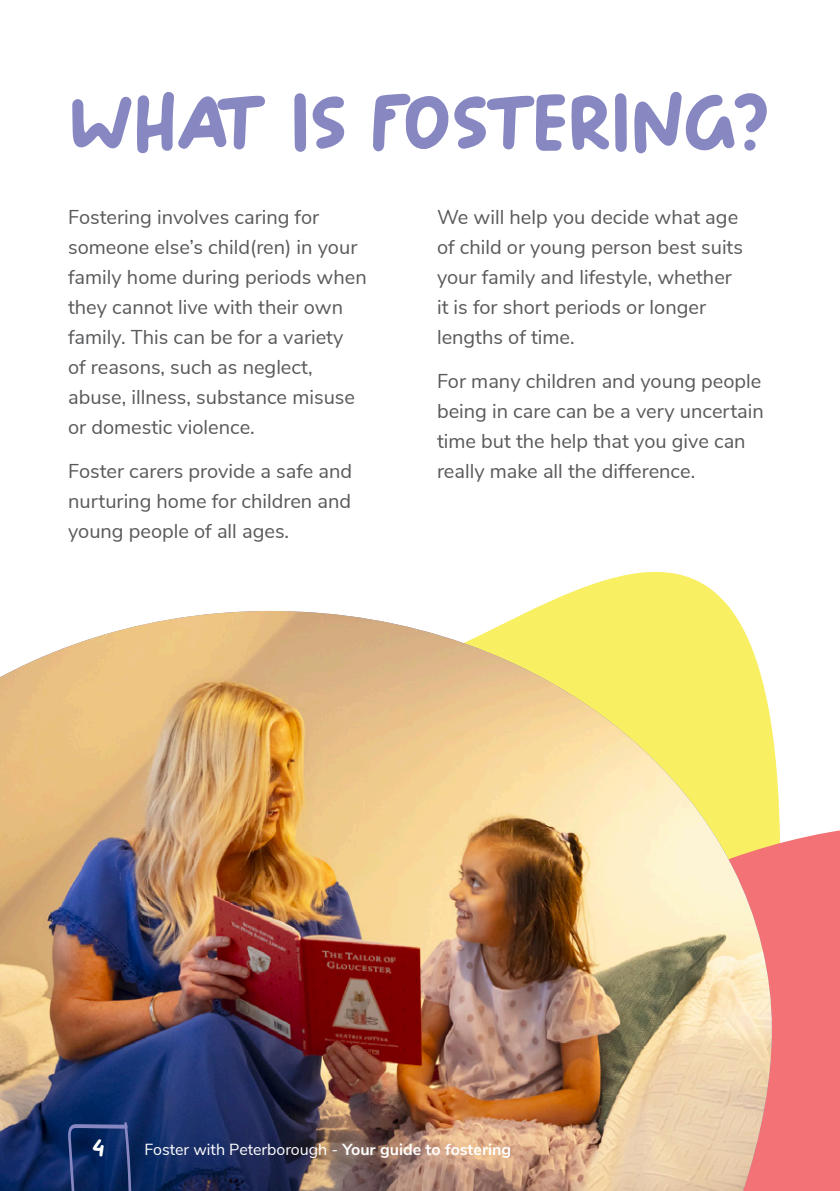
<style>
.page{position:relative;width:840px;height:1191px;background:#fff}
.page>*{position:absolute;margin:0;border:0;box-sizing:border-box;transform-origin:0 0}
.t1{font:84px "SA Long Beach";letter-spacing:-.035em;color:#8787c2}
.t2{font:24px "SA Long Beach";color:#fff}
.t3{font:20px/30px "Nunito Sans";color:#58595b}
.t4{font:16px "Nunito Sans";color:#fff}
.s1{font-weight:700}
</style>
<div class="page">
<svg style="left:529px;top:571px;width:247px;height:189px"></svg>
<svg style="left:771px;top:760px;width:68px;height:431px;fill:#f27276"></svg>
<img style="left:0;top:611px;width:771px;height:580px">
<svg style="left:68px;top:1122px;width:63px;height:69px;background:#16316a"></svg>
<h1 class="t1" style="left:68px;top:66px;width:700px">WHAT IS FOSTERING?</h1>
<p class="t3" style="left:68px;top:201px;width:300px">Fostering involves caring for someone else’s child(ren) in your family home during periods when they cannot live with their own family. This can be for a variety<br>of reasons, such as neglect, abuse, illness, substance misuse or domestic violence.</p>
<p class="t3" style="left:68px;top:454px;width:285px;text-align:justify">Foster carers provide a safe and nurturing home for children and young people of all ages.</p>
<p class="t3" style="left:437px;top:201px;width:307px">We will help you decide what age of child or young person best suits your family and lifestyle, whether it is for short periods or longer lengths of time.</p>
<p class="t3" style="left:437px;top:364px;width:328px">For many children and young people being in care can be a very uncertain time but the help that you give can really make all the difference.</p>
<p class="t2" style="left:92px;top:1131px;width:15px">4</p>
<p class="t4" style="left:144px;top:1137px;width:368px">Foster with Peterborough - <span class="s1">Your guide to fostering</span></p>
</div>
